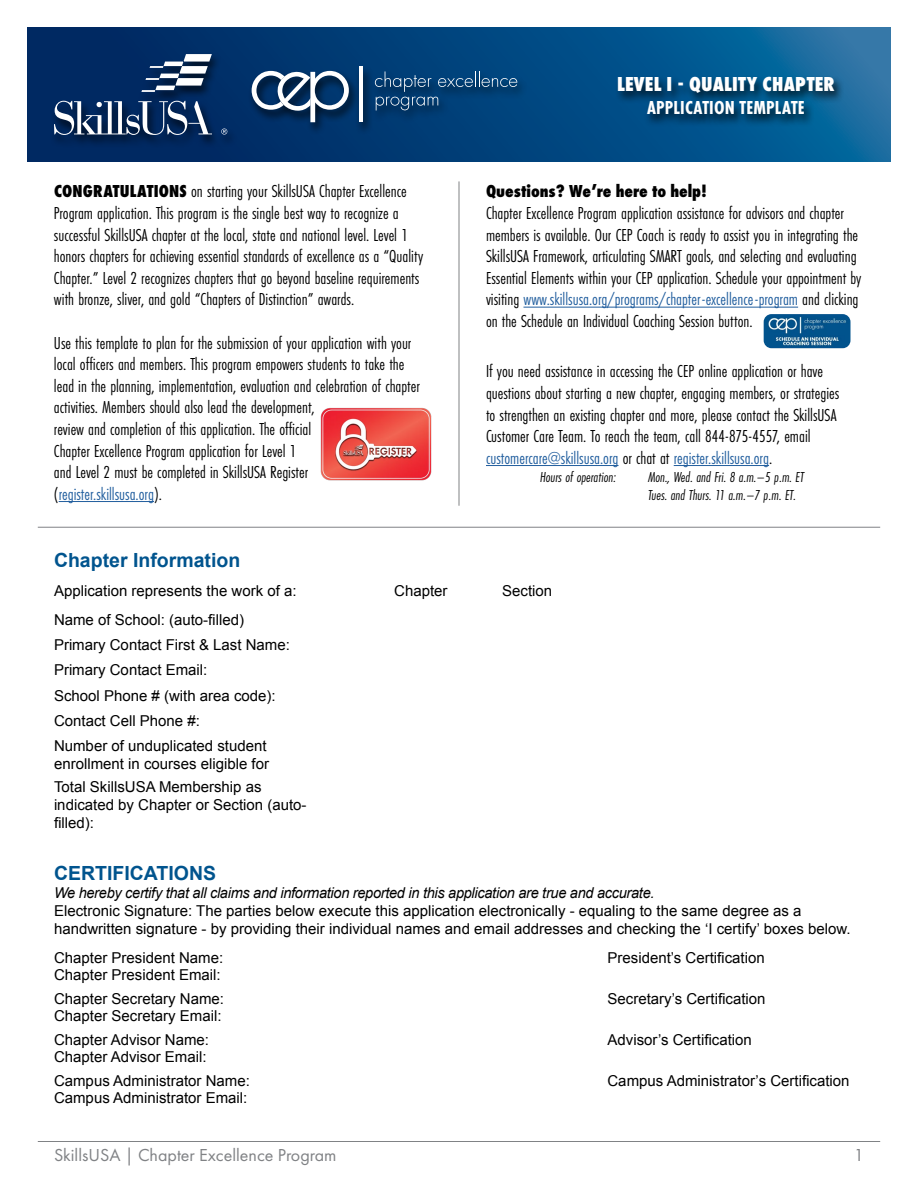
<style>
.page{position:relative;width:918px;height:1188px;background:#fff}
.page>*{position:absolute;margin:0;border:0;box-sizing:border-box;transform-origin:0 0}
.t1{font:800 21px "Futura PT Cond";letter-spacing:.01em;color:#fff}
.t2{font:700 19.5px "Arial";color:#00548e}
.t3{font:700 19.5px "Futura PT Cond";letter-spacing:.01em;color:#fff}
.t4{font:18px/21.6px "Futura PT Cond";color:#000}
.t5{font:18px "Futura PT";color:#808285}
.t6{font:800 18px "Futura PT Cond";color:#000}
.t7{font:15px/25.2px "Arial";color:#000}
.t8{font:italic 15px "Arial";letter-spacing:-.02em;color:#000}
.t9{font:italic 15px/18px "Futura PT Cond";color:#000}
.s1{font-weight:800}
.s2{color:#215e9e}
</style>
<div class="page">
<hr style="left:38px;top:1141px;width:842px;height:1px;background:#808285">
<hr style="left:59px;top:501px;width:95px;height:1px;background:#215e9e">
<svg style="left:27px;top:27px;width:864px;height:135px;background:#074880"></svg>
<div style="left:50px;top:52px;width:795px;height:96px;background:#000;opacity:.75"></div>
<svg style="left:141px;top:54px;width:71px;height:38px"></svg>
<svg style="left:54px;top:101px;width:158px;height:34px"></svg>
<svg style="left:221px;top:129px;width:6px;height:6px"></svg>
<svg style="left:375px;top:71px;width:142px;height:39px;background:#164d7e"></svg>
<svg style="left:252px;top:71px;width:97px;height:51px"></svg>
<hr style="left:359px;top:67px;width:4px;height:55px;background:#fff">
<img style="left:320px;top:407px;width:112px;height:74px">
<hr style="left:38px;top:527px;width:842px;height:1px;background:#808285">
<hr style="left:459px;top:181px;width:1px;height:325px;background:#808285">
<hr style="left:523px;top:307px;width:275px;height:1px;background:#215e9e">
<hr style="left:486px;top:465px;width:133px;height:1px;background:#215e9e">
<hr style="left:674px;top:465px;width:95px;height:1px;background:#215e9e">
<img style="left:764px;top:314px;width:86px;height:34px">
<p class="t4" style="left:54px;top:181px;width:371px"><span class="s1">CONGRATULATIONS</span> on starting your SkillsUSA Chapter Excellence Program application. This program is the single best way to recognize a successful SkillsUSA chapter at the local, state and national level. Level 1 honors chapters for achieving essential standards of excellence as a “Quality Chapter.” Level 2 recognizes chapters that go beyond baseline requirements with bronze, sliver, and gold “Chapters of Distinction” awards.</p>
<p class="t4" style="left:54px;top:332px;width:367px">Use this template to plan for the submission of your application with your local officers and members. This program empowers students to take the lead in the planning, implementation, evaluation and celebration of chapter activities. Members should also lead the development,<br>review and completion of this application. The official<br>Chapter Excellence Program application for Level 1<br>and Level 2 must be completed in SkillsUSA Register (<span class="s2">register.skillsusa.org</span>).</p>
<p class="t1" style="left:617px;top:71px;width:219px">LEVEL I - QUALITY CHAPTER</p>
<p class="t3" style="left:647px;top:96px;width:159px">APPLICATION TEMPLATE</p>
<p class="t6" style="left:486px;top:181px;width:223px">Questions? We’re here to help!</p>
<p class="t4" style="left:486px;top:202px;width:377px">Chapter Excellence Program application assistance for advisors and chapter members is available. Our CEP Coach is ready to assist you in integrating the SkillsUSA Framework, articulating SMART goals, and selecting and evaluating Essential Elements within your CEP application. Schedule your appointment by visiting <span class="s2">www.skillsusa.org/programs/chapter-excellence-program</span> and clicking on the Schedule an Individual Coaching Session button.</p>
<p class="t4" style="left:486px;top:361px;width:355px">If you need assistance in accessing the CEP online application or have questions about starting a new chapter, engaging members, or strategies to strengthen an existing chapter and more, please contact the SkillsUSA Customer Care Team. To reach the team, call 844-875-4557, email <span class="s2">customercare@skillsusa.org</span> or chat at <span class="s2">register.skillsusa.org</span>.</p>
<p class="t9" style="left:540px;top:468px;width:77px">Hours of operation:</p>
<p class="t9" style="left:648px;top:468px;width:158px">Mon., Wed. and Fri. 8 a.m.–5 p.m. ET<br>Tues. and Thurs. 11 a.m.–7 p.m. ET.</p>
<p class="t2" style="left:54px;top:548px;width:188px">Chapter Information</p>
<p class="t7" style="left:54px;top:579px;width:244px">Application represents the work of a:</p>
<p class="t7" style="left:394px;top:579px;width:55px">Chapter</p>
<p class="t7" style="left:502px;top:579px;width:52px">Section</p>
<p class="t7" style="left:54px;top:607px;width:237px">Name of School: (auto-filled)<br>Primary Contact First &amp; Last Name:<br>Primary Contact Email:<br>School Phone # (with area code):<br>Contact Cell Phone #:<br>Number of unduplicated student</p>
<p class="t7" style="left:54px;top:752px;width:217px;line-height:23px">enrollment in courses eligible for<br>Total SkillsUSA Membership as</p>
<p class="t7" style="left:54px;top:796px;width:254px;line-height:18px">indicated by Chapter or Section (auto&shy;filled):</p>
<p class="t2" style="left:54px;top:860px;width:164px">CERTIFICATIONS</p>
<p class="t8" style="left:54px;top:883px;width:602px">We hereby certify that all claims and information reported in this application are true and accurate.</p>
<p class="t7" style="left:54px;top:902px;width:798px;line-height:18px">Electronic Signature: The parties below execute this application electronically - equaling to the same degree as a handwritten signature - by providing their individual names and email addresses and checking the ‘I certify’ boxes below.</p>
<p class="t7" style="left:54px;top:945px;width:171px">Chapter President Name:</p>
<p class="t7" style="left:608px;top:945px;width:159px">President’s Certification</p>
<p class="t7" style="left:54px;top:963px;width:172px;line-height:23.7px">Chapter President Email:<br>Chapter Secretary Name:</p>
<p class="t7" style="left:608px;top:986px;width:160px">Secretary’s Certification</p>
<p class="t7" style="left:54px;top:1004px;width:169px;line-height:23.7px">Chapter Secretary Email:<br>Chapter Advisor Name:</p>
<p class="t7" style="left:54px;top:1045px;width:197px;line-height:23.7px">Chapter Advisor Email:<br>Campus Administrator Name:</p>
<p class="t7" style="left:54px;top:1085px;width:195px">Campus Administrator Email:</p>
<p class="t7" style="left:608px;top:1027px;width:146px">Advisor’s Certification</p>
<p class="t7" style="left:608px;top:1068px;width:244px">Campus Administrator’s Certification</p>
<p class="t5" style="left:54px;top:1144px;width:284px">SkillsUSA | Chapter Excellence Program</p>
<p class="t5" style="left:854px;top:1144px;width:12px">1</p>
</div>
